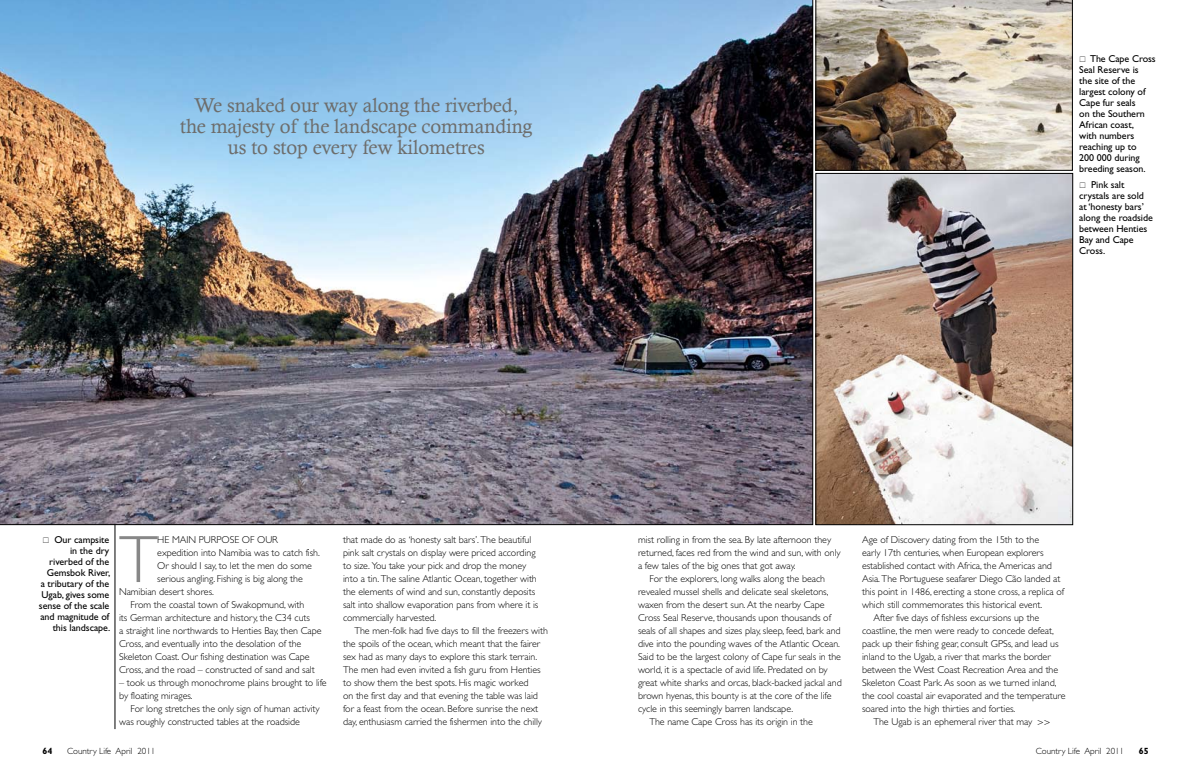
<style>
.page{position:relative;width:1191px;height:783px;background:#fff}
.page>*{position:absolute;margin:0;border:0;box-sizing:border-box;transform-origin:0 0}
.t1{font:300 67.2px "Gill Sans Std";color:#878787}
.t2{font:20px/21px "Calisto";letter-spacing:-.005em;color:#6d6d6c;text-align:center}
.t3{font:300 10px/13px "Gill Sans Std";letter-spacing:-.005em;color:#000}
.t4{font:10px/11px "Gill Sans Std";letter-spacing:-.005em;color:#000}
.t5{font:300 9px "Gill Sans Std";letter-spacing:-.005em;color:#000}
.t6{font:700 9px "Gill Sans Std";color:#000}
</style>
<div class="page">
<img style="left:0;top:0;width:813px;height:524px">
<img style="left:817px;top:175px;width:253px;height:347px">
<img style="left:815px;top:0;width:257px;height:170px">
<hr style="left:115px;top:524px;width:1px;height:205px;background:#000">
<h2 class="t2" style="left:180px;top:95px;width:354px">We snaked our way along the riverbed, the majesty of the landscape commanding us to stop every few kilometres</h2>
<p class="t4" style="left:1079px;top:53px;width:78px;text-indent:11px">The Cape Cross<br>Seal Reserve is<br>the site of the largest colony of<br>Cape fur seals<br>on the Southern<br>African coast,<br>with numbers reaching up to<br>200 000 during breeding season.</p>
<p class="t4" style="left:1079px;top:179px;width:75px;text-indent:12px">Pink salt crystals are sold at ‘honesty bars’ along the roadside between Henties<br>Bay and Cape<br>Cross.</p>
<p class="t4" style="left:39px;top:534px;width:73px;text-align:right">Our campsite<br>in the dry riverbed of the<br>Gemsbok River,<br>a tributary of the<br>Ugab, gives some sense of the scale and magnitude of this landscape.</p>
<h1 class="t1" style="left:119px;top:521px;width:39px">T</h1>
<p class="t3" style="left:157px;top:533px;width:122px">he main purpose of our</p>
<p class="t3" style="left:157px;top:546px;width:164px">expedition into N amibia was to catch fish.</p>
<p class="t3" style="left:157px;top:559px;width:156px">Or should I say, to let the men do some</p>
<p class="t3" style="left:157px;top:572px;width:147px">serious angling. Fishing is big along the</p>
<p class="t3" style="left:119px;top:585px;width:96px">Namibian desert shores.</p>
<p class="t3" style="left:130px;top:598px;width:175px">From the coastal town of Swakopmund, with</p>
<p class="t3" style="left:119px;top:611px;width:192px">its German architecture and history, the C34 cuts</p>
<p class="t3" style="left:119px;top:624px;width:204px">a straight line northwards to H enties Bay, then Cape</p>
<p class="t3" style="left:119px;top:637px;width:184px">Cross, and eventually into the desolation of the</p>
<p class="t3" style="left:119px;top:650px;width:192px">Skeleton Coast. Our fishing destination was Cape</p>
<p class="t3" style="left:119px;top:663px;width:197px">Cross, and the road – constructed of sand and salt</p>
<p class="t3" style="left:119px;top:676px;width:209px">– took us through monochrome plains brought to life by floating mirages.</p>
<p class="t3" style="left:119px;top:702px;width:202px;text-indent:11px">For long stretches the only sign of human activity was roughly constructed tables at the roadside</p>
<p class="t3" style="left:343px;top:533px;width:197px">that made do as ‘honesty salt bars’. The beautiful pink salt crystals on display were priced according to size. You take your pick and drop the money into a tin. The saline Atlantic Ocean, together with the elements of wind and sun, constantly deposits salt into shallow evaporation pans from where it is commercially harvested.</p>
<p class="t3" style="left:343px;top:624px;width:206px;text-indent:11px">The men-folk had five days to fill the freezers with the spoils of the ocean, which meant that the fairer sex had as many days to explore this stark terrain.<br>The men had even invited a fish guru from H enties to show them the best spots. H is magic worked<br>on the first day and that evening the table was laid for a feast from the ocean. Before sunrise the next day, enthusiasm carried the fishermen into the chilly</p>
<p class="t3" style="left:638px;top:533px;width:195px">mist rolling in from the sea. By late afternoon they</p>
<p class="t3" style="left:638px;top:546px;width:204px">returned, faces red from the wind and sun, with only</p>
<p class="t3" style="left:638px;top:559px;width:159px">a few tales of the big ones that got away.</p>
<p class="t3" style="left:649px;top:572px;width:177px">For the explorers, long walks along the beach</p>
<p class="t3" style="left:638px;top:585px;width:192px">revealed mussel shells and delicate seal skeletons,</p>
<p class="t3" style="left:638px;top:598px;width:188px">waxen from the desert sun. At the nearby Cape</p>
<p class="t3" style="left:638px;top:611px;width:194px">Cross Seal Reserve, thousands upon thousands of</p>
<p class="t3" style="left:638px;top:624px;width:204px">seals of all shapes and sizes play, sleep, feed, bark and</p>
<p class="t3" style="left:638px;top:637px;width:203px">dive into the pounding waves of the Atlantic Ocean.</p>
<p class="t3" style="left:638px;top:650px;width:204px">Said to be the largest colony of Cape fur seals in the</p>
<p class="t3" style="left:638px;top:663px;width:191px">world, it is a spectacle of avid life. Predated on by</p>
<p class="t3" style="left:638px;top:676px;width:205px">great white sharks and orcas, black-backed jackal and</p>
<p class="t3" style="left:638px;top:689px;width:195px">brown hyenas, this bounty is at the core of the life</p>
<p class="t3" style="left:638px;top:702px;width:157px">cycle in this seemingly barren landscape.</p>
<p class="t3" style="left:649px;top:715px;width:165px">The name Cape Cross has its origin in the</p>
<p class="t3" style="left:862px;top:533px;width:179px">Age of Discovery dating from the 15th to the</p>
<p class="t3" style="left:862px;top:546px;width:183px">early 17th centuries, when European explorers</p>
<p class="t3" style="left:862px;top:559px;width:191px">established contact with Africa, the Americas and</p>
<p class="t3" style="left:862px;top:572px;width:200px">Asia. The Portuguese seafarer Diego Cão landed at</p>
<p class="t3" style="left:862px;top:585px;width:204px">this point in 1486, erecting a stone cross, a replica of</p>
<p class="t3" style="left:862px;top:598px;width:182px">which still commemorates this historical event.</p>
<p class="t3" style="left:873px;top:611px;width:167px">After five days of fishless excursions up the</p>
<p class="t3" style="left:862px;top:624px;width:193px">coastline, the men were ready to concede defeat,</p>
<p class="t3" style="left:862px;top:637px;width:198px">pack up their fishing gear, consult GPSs, and lead us</p>
<p class="t3" style="left:862px;top:650px;width:190px">inland to the Ugab, a river that marks the border</p>
<p class="t3" style="left:862px;top:663px;width:198px">between the West Coast Recreation Area and the</p>
<p class="t3" style="left:862px;top:676px;width:196px">Skeleton Coast Park. As soon as we turned inland,</p>
<p class="t3" style="left:862px;top:689px;width:205px">the cool coastal air evaporated and the temperature</p>
<p class="t3" style="left:862px;top:702px;width:155px">soared into the high thirties and forties.</p>
<p class="t3" style="left:873px;top:715px;width:178px">The Ugab is an ephemeral river that may &gt;&gt;</p>
<p class="t6" style="left:43px;top:745px;width:11px">64</p>
<p class="t5" style="left:67px;top:745px;width:90px">Country Life April 2011</p>
<p class="t5" style="left:1035px;top:745px;width:90px">Country Life April 2011</p>
<p class="t6" style="left:1138px;top:745px;width:11px">65</p>
</div>
